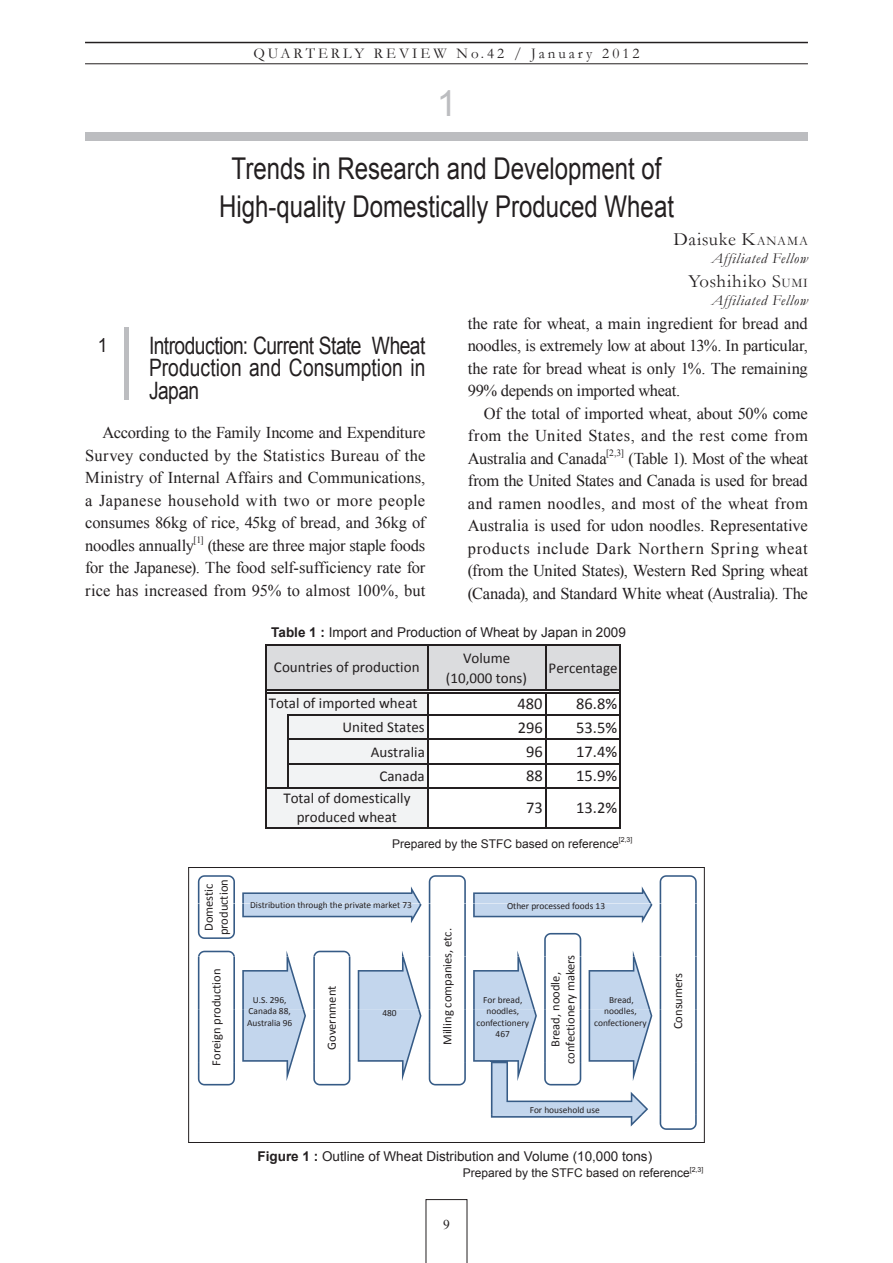
<style>
.page{position:relative;width:893px;height:1263px;background:#fff}
.page>*{position:absolute;margin:0;border:0;box-sizing:border-box;transform-origin:0 0}
.t1{font:36px "Arial";color:#bcbdc0}
.t2{font:30px/37.5px "Arial";color:#231f20;text-align:center;scale:.8 1}
.t3{font:24px/22.5px "Arial";color:#231f20;text-align:justify;scale:.8 1}
.t4{font:19.5px "Arial";color:#231f20;scale:.9 1}
.t5{font:18.75px "Garamond";letter-spacing:.025em;color:#231f20}
.t6{font:16.5px/22.5px "Times New Roman";letter-spacing:-.01em;color:#231f20;text-align:justify}
.t7{font:16.5px "Times New Roman";letter-spacing:.025em;color:#231f20}
.t8{font:16.5px "Calibri";color:#231f20}
.t9{font:15px/19.8px "Calibri";color:#231f20;text-align:center}
.t10{font:15px "Garamond";letter-spacing:.2em;color:#231f20}
.t11{font:italic 15px "Garamond";letter-spacing:.05em;color:#231f20}
.t12{font:13.5px "Arial";color:#231f20}
.t13{font:13.5px "Times New Roman";color:#231f20}
.t14{font:12.6px/15px "Calibri";color:#231f20;text-align:center}
.t15{font:12px "Arial";color:#231f20}
.t16{font:9.6px "Times New Roman";color:#231f20}
.t17{font:9.45px/11.2px "Calibri";color:#231f20;text-align:center}
.t18{font:7.05px "Arial";color:#231f20}
.s1{font-style:inherit}
.s2{font-size:13.2px}
.s3{font-weight:700}
</style>
<div class="page">
<hr style="left:85px;top:42px;width:723px;height:1px;background:#231f20">
<hr style="left:85px;top:63px;width:723px;height:1px;background:#231f20">
<svg style="left:426px;top:1199px;width:41px;height:64px"></svg>
<div style="left:85px;top:132px;width:723px;height:8px;background:#bcbdc0"></div>
<hr style="left:124px;top:328px;width:4px;height:72px;background:#bcbdc0">
<div style="left:267px;top:646px;width:353px;height:45px;background:#dbdcde"></div>
<div style="left:267px;top:691px;width:161px;height:137px;background:#f2f3f4"></div>
<hr style="left:427px;top:646px;width:1px;height:43px;background:#231f20">
<hr style="left:545px;top:646px;width:1px;height:43px;background:#231f20">
<hr style="left:265px;top:644px;width:2px;height:184px;background:#231f20">
<hr style="left:427px;top:693px;width:1px;height:135px;background:#231f20">
<hr style="left:545px;top:693px;width:1px;height:135px;background:#231f20">
<hr style="left:619px;top:646px;width:2px;height:182px;background:#231f20">
<hr style="left:287px;top:714px;width:1px;height:74px;background:#231f20">
<hr style="left:267px;top:644px;width:354px;height:2px;background:#231f20">
<hr style="left:267px;top:689px;width:352px;height:1px;background:#231f20">
<hr style="left:267px;top:692px;width:352px;height:1px;background:#231f20">
<hr style="left:288px;top:714px;width:333px;height:2px;background:#231f20">
<hr style="left:288px;top:739px;width:333px;height:1px;background:#231f20">
<hr style="left:288px;top:763px;width:333px;height:1px;background:#231f20">
<hr style="left:267px;top:787px;width:354px;height:1px;background:#231f20">
<hr style="left:267px;top:827px;width:354px;height:1px;background:#231f20">
<svg style="left:429px;top:875px;width:37px;height:28px"></svg>
<svg style="left:660px;top:875px;width:37px;height:28px"></svg>
<svg style="left:198px;top:875px;width:37px;height:64px"></svg>
<hr style="left:464px;top:903px;width:2px;height:53px;background:#365b86">
<hr style="left:429px;top:903px;width:1px;height:53px;background:#365b86">
<hr style="left:695px;top:903px;width:2px;height:53px;background:#365b86">
<hr style="left:660px;top:903px;width:1px;height:53px;background:#365b86">
<svg style="left:242px;top:886px;width:180px;height:37px"></svg>
<svg style="left:473px;top:886px;width:179px;height:37px"></svg>
<svg style="left:198px;top:951px;width:37px;height:58px"></svg>
<svg style="left:313px;top:951px;width:37px;height:58px"></svg>
<hr style="left:464px;top:956px;width:2px;height:53px;background:#365b86">
<hr style="left:429px;top:956px;width:1px;height:53px;background:#365b86">
<hr style="left:695px;top:956px;width:2px;height:53px;background:#365b86">
<hr style="left:660px;top:956px;width:1px;height:53px;background:#365b86">
<hr style="left:233px;top:1009px;width:2px;height:53px;background:#365b86">
<hr style="left:198px;top:1009px;width:1px;height:53px;background:#365b86">
<hr style="left:349px;top:1009px;width:1px;height:53px;background:#365b86">
<hr style="left:313px;top:1009px;width:2px;height:53px;background:#365b86">
<hr style="left:464px;top:1009px;width:2px;height:53px;background:#365b86">
<hr style="left:429px;top:1009px;width:1px;height:53px;background:#365b86">
<hr style="left:695px;top:1009px;width:2px;height:53px;background:#365b86">
<hr style="left:660px;top:1009px;width:1px;height:53px;background:#365b86">
<svg style="left:198px;top:1062px;width:37px;height:23px"></svg>
<svg style="left:313px;top:1062px;width:37px;height:23px"></svg>
<svg style="left:429px;top:1062px;width:37px;height:23px"></svg>
<hr style="left:695px;top:1062px;width:2px;height:53px;background:#365b86">
<hr style="left:660px;top:1062px;width:1px;height:53px;background:#365b86">
<svg style="left:242px;top:951px;width:64px;height:130px"></svg>
<svg style="left:358px;top:951px;width:63px;height:130px"></svg>
<svg style="left:660px;top:1115px;width:37px;height:15px"></svg>
<svg style="left:473px;top:933px;width:179px;height:193px"></svg>
<div style="left:188px;top:867px;width:517px;height:276px;border:1px solid #231f20"></div>
<p class="t10" style="left:254px;top:43px;width:387px">QUARTERLY REVIEW No.42 / January 2012</p>
<p class="t1" style="left:437px;top:80px;width:22px">1</p>
<p class="t2" style="left:219px;top:150px;width:570px">Trends in Research and Development of<br>High-quality Domestically Produced Wheat</p>
<p class="t5" style="left:673px;top:226px;width:136px">Daisuke <span class="s1">K</span><span class="s2">ANAMA</span></p>
<p class="t11" style="left:711px;top:248px;width:98px">Affiliated Fellow</p>
<p class="t5" style="left:688px;top:268px;width:121px">Yoshihiko <span class="s1">S</span><span class="s2">UMI</span></p>
<p class="t11" style="left:711px;top:290px;width:98px">Affiliated Fellow</p>
<p class="t3" style="left:149px;top:334px;width:347px">Introduction: Current State Wheat Production and Consumption in Japan</p>
<p class="t6" style="left:85px;top:421px;width:342px;text-indent:17px">According to the Family Income and Expenditure Survey conducted by the Statistics Bureau of the Ministry of Internal Affairs and Communications, a Japanese household with two or more people consumes 86kg of rice, 45kg of bread, and 36kg of noodles annually</p>
<p class="t6" style="left:468px;top:312px;width:342px">the rate for wheat, a main ingredient for bread and</p>
<p class="t6" style="left:468px;top:334px;width:342px">noodles, is extremely low at about 13%. In particular,</p>
<p class="t6" style="left:468px;top:357px;width:342px">the rate for bread wheat is only 1%. The remaining</p>
<p class="t6" style="left:468px;top:379px;width:214px">99% depends on imported wheat.</p>
<p class="t6" style="left:484px;top:402px;width:326px">Of the total of imported wheat, about 50% come</p>
<p class="t7" style="left:468px;top:425px;width:342px">from the United States, and the rest come from</p>
<p class="t6" style="left:468px;top:447px;width:140px">Australia and Canada</p>
<p class="t16" style="left:606px;top:446px;width:19px">[2,3]</p>
<p class="t4" style="left:98px;top:332px;width:12px">1</p>
<p class="t6" style="left:468px;top:447px;width:342px;text-indent:161px">(Table 1). Most of the wheat from the United States and Canada is used for bread and ramen noodles, and most of the wheat from Australia is used for udon noodles. Representative products include Dark Northern Spring wheat (from the United States), Western Red Spring wheat (Canada), and Standard White wheat (Australia). The</p>
<p class="t16" style="left:194px;top:533px;width:12px">[1]</p>
<p class="t6" style="left:85px;top:534px;width:342px;text-indent:122px">(these are three major staple foods for the Japanese). The food self-sufficiency rate for rice has increased from 95% to almost 100%, but</p>
<p class="t12" style="left:271px;top:623px;width:356px"><span class="s3">Table 1 :</span> Import and Production of Wheat by Japan in 2009</p>
<p class="t9" style="left:274px;top:657px;width:147px">Countries of production</p>
<p class="t9" style="left:269px;top:692px;width:150px">Total of imported wheat</p>
<p class="t9" style="left:446px;top:648px;width:83px">Volume (10,000 tons)</p>
<p class="t9" style="left:549px;top:657px;width:71px">Percentage</p>
<p class="t8" style="left:518px;top:693px;width:27px">480</p>
<p class="t8" style="left:576px;top:693px;width:42px">86.8%</p>
<p class="t9" style="left:342px;top:717px;width:84px">United States</p>
<p class="t8" style="left:518px;top:717px;width:27px">296</p>
<p class="t8" style="left:576px;top:717px;width:42px">53.5%</p>
<p class="t9" style="left:371px;top:741px;width:56px">Australia</p>
<p class="t8" style="left:526px;top:741px;width:18px">96</p>
<p class="t8" style="left:576px;top:741px;width:42px">17.4%</p>
<p class="t9" style="left:379px;top:765px;width:47px">Canada</p>
<p class="t8" style="left:526px;top:765px;width:18px">88</p>
<p class="t8" style="left:576px;top:765px;width:42px">15.9%</p>
<p class="t8" style="left:526px;top:797px;width:18px">73</p>
<p class="t8" style="left:576px;top:797px;width:42px">13.2%</p>
<p class="t9" style="left:283px;top:787px;width:129px">Total of domestically produced wheat</p>
<p class="t14" style="left:200px;top:935px;width:58px;rotate:-90deg">Domestic production</p>
<p class="t14" style="left:208px;top:1065px;width:98px;rotate:-90deg">Foreign production</p>
<p class="t15" style="left:392px;top:836px;width:228px">Prepared by the STFC based on reference</p>
<p class="t18" style="left:619px;top:835px;width:15px">[2,3]</p>
<p class="t17" style="left:250px;top:898px;width:163px">Distribution through the private market 73</p>
<p class="t17" style="left:507px;top:899px;width:100px">Other processed foods 13</p>
<p class="t14" style="left:439px;top:1045px;width:118px;rotate:-90deg">Milling companies, etc.</p>
<p class="t14" style="left:547px;top:1064px;width:111px;rotate:-90deg">Bread, noodle, confectionery makers</p>
<p class="t14" style="left:324px;top:1050px;width:66px;rotate:-90deg">Government</p>
<p class="t17" style="left:253px;top:994px;width:35px">U.S. 296,</p>
<p class="t17" style="left:483px;top:994px;width:41px">For bread,</p>
<p class="t17" style="left:609px;top:994px;width:26px">Bread,</p>
<p class="t17" style="left:247px;top:1005px;width:47px;text-align:left">Canada 88,<br>Australia 96</p>
<p class="t17" style="left:382px;top:1007px;width:16px">480</p>
<p class="t17" style="left:476px;top:1005px;width:54px">noodles, confectionery<br>467</p>
<p class="t17" style="left:594px;top:1005px;width:54px">noodles, confectionery</p>
<p class="t17" style="left:530px;top:1103px;width:72px">For household use</p>
<p class="t12" style="left:258px;top:1147px;width:396px"><span class="s3">Figure 1 :</span> Outline of Wheat Distribution and Volume (10,000 tons)</p>
<p class="t14" style="left:670px;top:1029px;width:58px;rotate:-90deg">Consumers</p>
<p class="t15" style="left:463px;top:1165px;width:228px">Prepared by the STFC based on reference</p>
<p class="t18" style="left:690px;top:1164px;width:15px">[2,3]</p>
<p class="t13" style="left:443px;top:1215px;width:8px">9</p>
</div>
